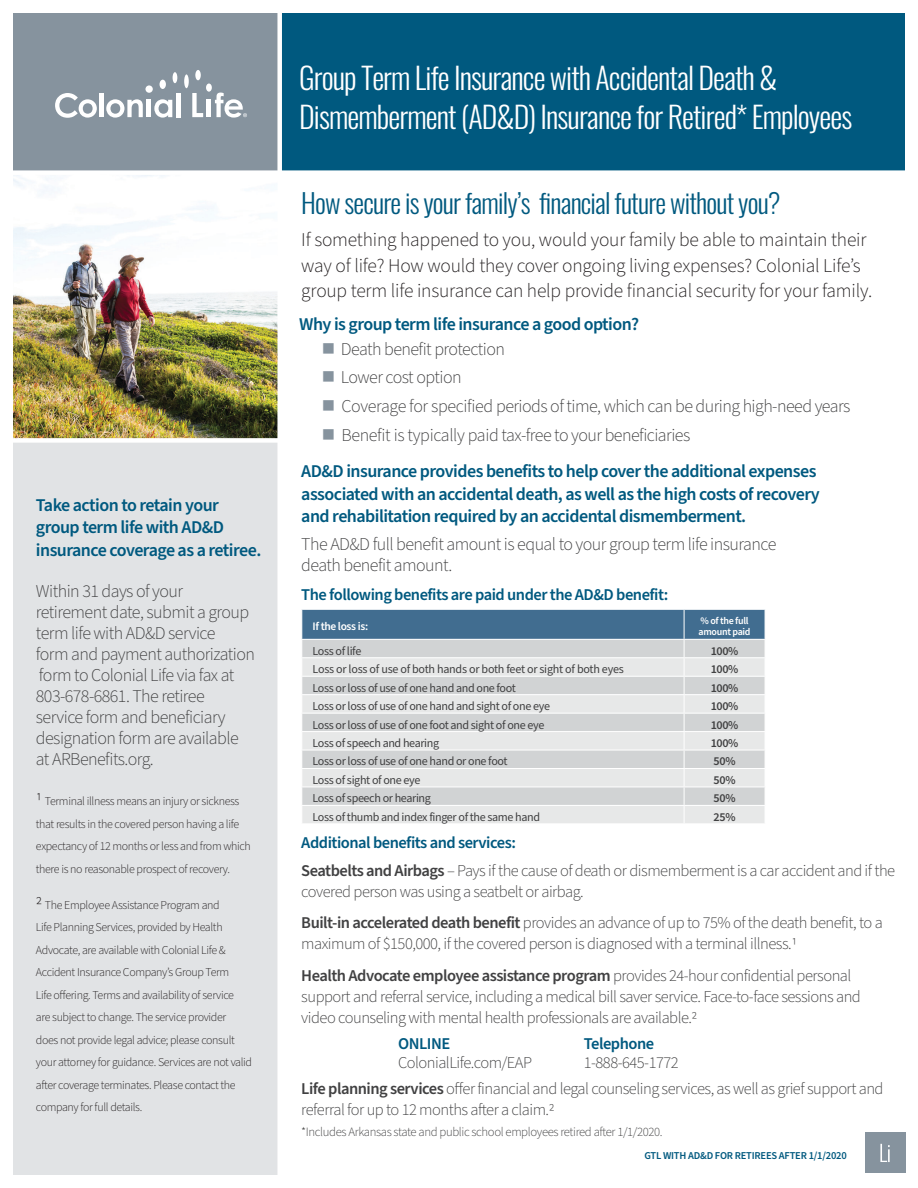
<style>
.page{position:relative;width:918px;height:1188px;background:#fff}
.page>*{position:absolute;margin:0;border:0;box-sizing:border-box;transform-origin:0 0}
.t1{font:300 30px/39px "Oswald";letter-spacing:-.03em;color:#fff}
.t2{font:300 27px "Oswald";letter-spacing:-.03em;color:#00597f}
.t3{font:300 19.5px/25.5px "Source Sans Pro";letter-spacing:-.01em;color:#231f20}
.t4{font:300 18px/21px "Source Sans Pro";letter-spacing:-.03em;color:#414142}
.t5{font:600 18px/22.5px "Source Sans Pro";letter-spacing:-.03em;color:#00597f}
.t6{font:300 16.5px/31.8px "Source Sans Pro";letter-spacing:-.03em;color:#414142}
.t7{font:600 16.5px "Source Sans Pro";letter-spacing:-.03em;color:#00597f}
.t8{font:300 12.75px "Source Sans Pro";letter-spacing:-.03em;color:#414142}
.t9{font:12.15px "Source Sans Pro";letter-spacing:-.03em;color:#414142}
.t10{font:600 12.15px "Source Sans Pro";letter-spacing:-.03em;color:#414142}
.t11{font:300 12px/22.5px "Source Sans Pro";letter-spacing:-.03em;color:#231f20}
.t12{font:600 11.4px "Source Sans Pro";letter-spacing:-.03em;color:#fff}
.t13{font:600 10.5px "Source Sans Pro";letter-spacing:-.02em;color:#00597f}
.t14{font:600 10.05px/10.5px "Source Sans Pro";letter-spacing:-.03em;color:#fff}
.s1{font-size:18px}
.s2{font-weight:600;color:#00597f}
.s3{font-weight:600}
</style>
<div class="page">
<div style="left:14px;top:27px;width:266px;height:1147px;background:#e1e3e5"></div>
<img style="left:14px;top:175px;width:263px;height:263px">
<div style="left:280px;top:14px;width:624px;height:160px;background:#00597f"></div>
<div style="left:14px;top:14px;width:266px;height:160px;background:#86939e"></div>
<div style="left:277px;top:0;width:5px;height:1188px;background:#fff"></div>
<svg style="left:55px;top:93px;width:42px;height:25px"></svg>
<div style="left:99px;top:93px;width:5px;height:24px;background:#fff"></div>
<svg style="left:106px;top:99px;width:37px;height:19px"></svg>
<hr style="left:147px;top:100px;width:4px;height:17px;background:#fff">
<svg style="left:154px;top:99px;width:18px;height:19px"></svg>
<hr style="left:177px;top:93px;width:4px;height:24px;background:#fff">
<svg style="left:192px;top:93px;width:11px;height:24px"></svg>
<div style="left:206px;top:84px;width:6px;height:8px;background:#fff;border-radius:50%"></div>
<div style="left:184px;top:74px;width:5px;height:14px;background:#fff;border-radius:50%"></div>
<div style="left:145px;top:85px;width:8px;height:8px;background:#fff;border-radius:50%"></div>
<div style="left:160px;top:80px;width:6px;height:9px;background:#fff;border-radius:50%"></div>
<div style="left:195px;top:70px;width:6px;height:10px;background:#fff;border-radius:50%"></div>
<hr style="left:173px;top:72px;width:4px;height:11px;background:#fff;border-radius:50%">
<hr style="left:207px;top:100px;width:4px;height:17px;background:#fff">
<svg style="left:215px;top:93px;width:32px;height:25px"></svg>
<div style="left:865px;top:1133px;width:40px;height:40px;background:#86939e"></div>
<svg style="left:880px;top:1144px;width:10px;height:18px"></svg>
<svg style="left:301px;top:609px;width:464px;height:214px;background:#c9d0d5"></svg>
<div style="left:0;top:170px;width:918px;height:5px;background:#fff"></div>
<div style="left:0;top:438px;width:282px;height:5px;background:#fff"></div>
<p class="t5" style="left:36px;top:494px;width:227px">Take action to retain your group term life with AD&amp;D insurance coverage as a retiree.</p>
<p class="t4" style="left:36px;top:581px;width:221px">Within 31 days of your retirement date, submit a group term life with AD&amp;D service<br>form and payment authorization form to Colonial Life via fax at<br>803-678-6861. The retiree service form and beneficiary designation form are available at ARBenefits.org.</p>
<p class="t11" style="left:36px;top:790px;width:217px"><span class="s1">1</span> Terminal illness means an injury or sickness that results in the covered person having a life expectancy of 12 months or less and from which there is no reasonable prospect of recovery.</p>
<p class="t11" style="left:36px;top:894px;width:218px"><span class="s1">2</span> The Employee Assistance Program and<br>Life Planning Services, provided by Health Advocate, are available with Colonial Life &amp; Accident Insurance Company’s Group Term<br>Life offering. Terms and availability of service<br>are subject to change. The service provider<br>does not provide legal advice; please consult your attorney for guidance. Services are not valid after coverage terminates. Please contact the company for full details.</p>
<h1 class="t1" style="left:299px;top:55px;width:555px">Group Term Life Insurance with Accidental Death &amp;<br>Dismemberment (AD&amp;D) Insurance for Retired* Employees</h1>
<h2 class="t2" style="left:301px;top:179px;width:481px">How secure is your family’s financial future without you?</h2>
<p class="t3" style="left:301px;top:228px;width:572px">If something happened to you, would your family be able to maintain their way of life? How would they cover ongoing living expenses? Colonial Life’s group term life insurance can help provide financial security for your family.</p>
<p class="t5" style="left:299px;top:313px;width:342px">Why is group term life insurance a good option?</p>
<p class="t4" style="left:341px;top:335px;width:511px;line-height:28.8px">Death benefit protection<br>Lower cost option<br>Coverage for specified periods of time, which can be during high-need years Benefit is typically paid tax-free to your beneficiaries</p>
<p class="t5" style="left:301px;top:461px;width:520px">AD&amp;D insurance provides benefits to help cover the additional expenses associated with an accidental death, as well as the high costs of recovery and rehabilitation required by an accidental dismemberment.</p>
<p class="t4" style="left:301px;top:534px;width:477px">The AD&amp;D full benefit amount is equal to your group term life insurance death benefit amount.</p>
<p class="t7" style="left:301px;top:584px;width:369px">The following benefits are paid under the AD&amp;D benefit:</p>
<p class="t12" style="left:313px;top:619px;width:57px">If the loss is:</p>
<p class="t14" style="left:699px;top:616px;width:53px">% of the full amount paid</p>
<p class="t9" style="left:313px;top:643px;width:50px">Loss of life</p>
<p class="t10" style="left:711px;top:643px;width:29px">100%</p>
<p class="t9" style="left:313px;top:661px;width:313px">Loss or loss of use of both hands or both feet or sight of both eyes</p>
<p class="t10" style="left:711px;top:661px;width:29px">100%</p>
<p class="t9" style="left:313px;top:679px;width:205px">Loss or loss of use of one hand and one foot</p>
<p class="t10" style="left:711px;top:679px;width:29px">100%</p>
<p class="t9" style="left:313px;top:698px;width:239px">Loss or loss of use of one hand and sight of one eye</p>
<p class="t10" style="left:711px;top:698px;width:29px">100%</p>
<p class="t9" style="left:313px;top:716px;width:233px">Loss or loss of use of one foot and sight of one eye</p>
<p class="t10" style="left:711px;top:716px;width:29px">100%</p>
<p class="t9" style="left:313px;top:735px;width:128px">Loss of speech and hearing</p>
<p class="t10" style="left:711px;top:735px;width:29px">100%</p>
<p class="t9" style="left:313px;top:753px;width:197px">Loss or loss of use of one hand or one foot</p>
<p class="t10" style="left:714px;top:753px;width:23px">50%</p>
<p class="t9" style="left:313px;top:772px;width:109px">Loss of sight of one eye</p>
<p class="t10" style="left:714px;top:772px;width:23px">50%</p>
<p class="t9" style="left:313px;top:790px;width:120px">Loss of speech or hearing</p>
<p class="t10" style="left:714px;top:790px;width:23px">50%</p>
<p class="t9" style="left:313px;top:809px;width:229px">Loss of thumb and index finger of the same hand</p>
<p class="t10" style="left:714px;top:809px;width:23px">25%</p>
<p class="t6" style="left:301px;top:829px;width:595px;line-height:27.8px"><span class="s2">Additional benefits and services:<br></span><span class="s3">Seatbelts and Airbags</span> – Pays if the cause of death or dismemberment is a car accident and if the</p>
<p class="t6" style="left:301px;top:876px;width:583px">covered person was using a seatbelt or airbag.<br><span class="s3">Built-in accelerated death benefit</span> provides an advance of up to 75% of the death benefit, to a</p>
<p class="t6" style="left:301px;top:929px;width:552px">maximum of $150,000, if the covered person is diagnosed with a terminal illness.1<br><span class="s3">Health Advocate employee assistance program</span> provides 24-hour confidential personal</p>
<p class="t6" style="left:301px;top:987px;width:561px;line-height:21px">support and referral service, including a medical bill saver service. Face-to-face sessions and video counseling with mental health professionals are available.2</p>
<p class="t7" style="left:398px;top:1033px;width:54px">ONLINE</p>
<p class="t6" style="left:398px;top:1047px;width:136px">ColonialLife.com/EAP</p>
<p class="t7" style="left:584px;top:1033px;width:72px">Telephone</p>
<p class="t6" style="left:584px;top:1047px;width:96px">1-888-645-1772</p>
<p class="t6" style="left:301px;top:1078px;width:584px;line-height:21px"><span class="s3">Life planning services</span> offer financial and legal counseling services, as well as grief support and referral for up to 12 months after a claim.2</p>
<p class="t8" style="left:301px;top:1123px;width:363px">*Includes Arkansas state and public school employees retired after 1/1/2020.</p>
<p class="t13" style="left:644px;top:1149px;width:204px">GTL WITH AD&amp;D FOR RETIREES AFTER 1/1/2020</p>
</div>
